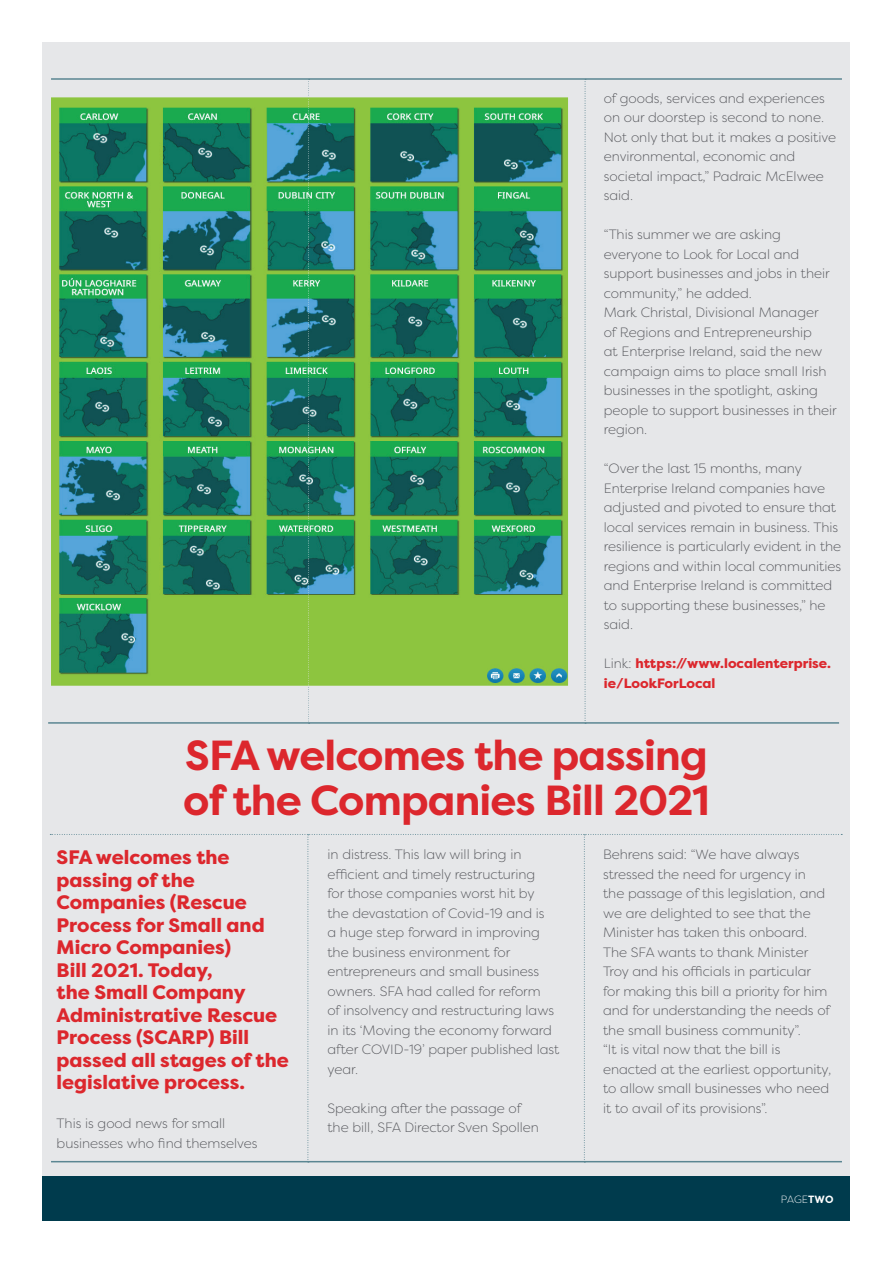
<style>
.page{position:relative;width:893px;height:1263px;background:#fff}
.page>*{position:absolute;margin:0;border:0;box-sizing:border-box;transform-origin:0 0}
.t1{font:700 42px/45px "Filson Pro";letter-spacing:-.02em;color:#dc272d}
.t2{font:800 19.5px/22.5px "Filson Pro";color:#dc272d}
.t3{font:300 13.5px/19.5px "Filson Pro";color:#54555a}
.t4{font:800 13.5px/19.5px "Filson Pro";color:#dc272d}
.t5{font:300 10.5px "Filson Pro";color:#fff}
.s1{font-weight:300;color:#54555a}
.s2{font-weight:700}
</style>
<div class="page">
<div style="left:43px;top:43px;width:807px;height:1177px;background:#e6e7e9"></div>
<div style="left:43px;top:1176px;width:807px;height:44px;background:#003b4d"></div>
<svg style="left:308px;top:81px;width:1px;height:641px"></svg>
<svg style="left:585px;top:81px;width:1px;height:640px"></svg>
<hr style="left:51px;top:78px;width:791px;height:2px;background:#5b8692">
<img style="left:51px;top:97px;width:517px;height:589px">
<img style="left:308px;top:97px;width:1px;height:55px">
<svg style="left:50px;top:834px;width:792px;height:329px"></svg>
<hr style="left:48px;top:722px;width:791px;height:2px;background:#5b8692">
<p class="t3" style="left:604px;top:88px;width:234px">of goods, services and experiences on our doorstep is second to none.<br>Not only that but it makes a positive environmental, economic and societal impact,” Padraic McElwee said.</p>
<p class="t3" style="left:604px;top:225px;width:234px">“This summer we are asking everyone to Look for Local and support businesses and jobs in their community,” he added.<br>Mark Christal, Divisional Manager<br>of Regions and Entrepreneurship<br>at Enterprise Ireland, said the new campaign aims to place small Irish businesses in the spotlight, asking people to support businesses in their region.</p>
<p class="t3" style="left:604px;top:459px;width:239px">“Over the last 15 months, many Enterprise Ireland companies have adjusted and pivoted to ensure that local services remain in business. This resilience is particularly evident in the regions and within local communities and Enterprise Ireland is committed to supporting these businesses,” he said.</p>
<p class="t4" style="left:604px;top:654px;width:229px"><span class="s1">Link:</span> https://www.localenterprise. ie/LookForLocal</p>
<h1 class="t1" style="left:183px;top:733px;width:528px">SFA welcomes the passing of the Companies Bill 2021</h1>
<h2 class="t2" style="left:57px;top:846px;width:234px">SFA welcomes the passing of the<br>Companies (Rescue<br>Process for Small and<br>Micro Companies)<br>Bill 2021. Today,<br>the Small Company<br>Administrative Rescue<br>Process (SCARP) Bill passed all stages of the legislative process.</h2>
<p class="t3" style="left:57px;top:1113px;width:202px">This is good news for small businesses who find themselves</p>
<p class="t3" style="left:603px;top:845px;width:230px">Behrens said: “We have always stressed the need for urgency in<br>the passage of this legislation, and we are delighted to see that the Minister has taken this onboard.<br>The SFA wants to thank Minister Troy and his officials in particular<br>for making this bill a priority for him and for understanding the needs of the small business community”.<br>“It is vital now that the bill is enacted at the earliest opportunity, to allow small businesses who need it to avail of its provisions”.</p>
<p class="t3" style="left:327px;top:845px;width:233px">in distress. This law will bring in efficient and timely restructuring<br>for those companies worst hit by<br>the devastation of Covid-19 and is<br>a huge step forward in improving the business environment for entrepreneurs and small business owners. SFA had called for reform<br>of insolvency and restructuring laws in its ‘Moving the economy forward after COVID-19’ paper published last year.</p>
<p class="t3" style="left:327px;top:1098px;width:213px">Speaking after the passage of the bill, SFA Director Sven Spollen</p>
<p class="t5" style="left:781px;top:1192px;width:54px">PAGE<span class="s2">TWO</span></p>
</div>
